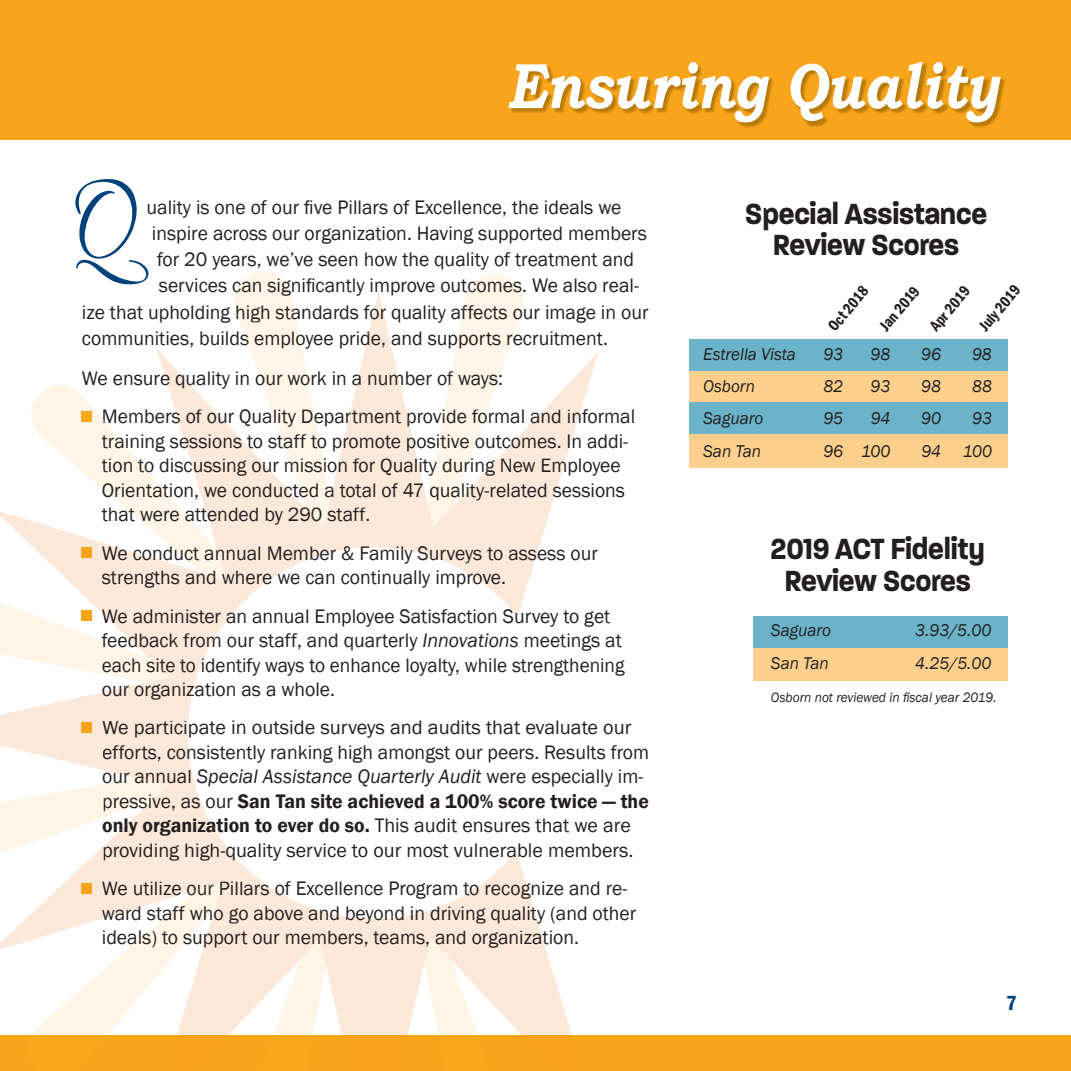
<style>
.page{position:relative;width:1071px;height:1071px;background:#fff}
.page>*{position:absolute;margin:0;border:0;box-sizing:border-box;transform-origin:0 0}
.t1{font:italic 700 64.23px "Bookman Old Style";color:#fff;scale:.84 1}
.t2{font:700 31.5px/31.5px "Paralucent";letter-spacing:-.01em;color:#231f20;text-align:center;scale:.89 1}
.t3{font:600 condensed 21px "Franklin Gothic";color:#004279}
.t4{font:20.12px/24.5px "Franklin Gothic";color:#231f20}
.t5{font:20.12px/24.5px "Franklin Gothic";color:#231f20;scale:.96 1}
.t6{font:italic 17.5px "Franklin Gothic";color:#231f20}
.t7{font:600 condensed 15.75px "Franklin Gothic";color:#231f20}
.t8{font:italic 14px "Franklin Gothic";color:#231f20;scale:.95 1}
.s1{font-style:italic}
.s2{font-weight:600}
</style>
<div class="page">
<div style="left:689px;top:365px;width:319px;height:103px;background:#fdcf8c"></div>
<div style="left:753px;top:635px;width:255px;height:45px;background:#fdcf8c"></div>
<div style="left:689px;top:339px;width:319px;height:32px;background:#6bb3c8"></div>
<div style="left:753px;top:616px;width:255px;height:31px;background:#6bb3c8"></div>
<div style="left:689px;top:402px;width:319px;height:32px;background:#6bb3c8"></div>
<div style="left:0;top:1035px;width:1071px;height:36px;background:#f9a51b"></div>
<div style="left:0;top:0;width:1071px;height:140px;background:#f9a51b"></div>
<img style="left:511px;top:63px;width:494px;height:65px">
<svg style="left:0;top:352px;width:599px;height:418px"></svg>
<svg style="left:0;top:603px;width:520px;height:97px"></svg>
<div style="left:82px;top:723px;width:10px;height:10px;background:#f9a31b"></div>
<svg style="left:103px;top:721px;width:85px;height:17px"></svg>
<div style="left:103px;top:745px;width:87px;height:18px;background:#fbe8d8"></div>
<svg style="left:0;top:770px;width:572px;height:265px"></svg>
<svg style="left:28px;top:271px;width:553px;height:317px"></svg>
<h1 class="t1" style="left:507px;top:39px;width:586px">Ensuring Quality</h1>
<p class="t4" style="left:147px;top:194px;width:502px;line-height:26.2px">uality is one of our five Pillars of Excellence, the ideals we inspire across our organization. Having supported members for 20 years, we’ve seen how the quality of treatment and</p>
<p class="t4" style="left:82px;top:273px;width:568px;line-height:26.2px;text-indent:77px">services can significantly improve outcomes. We also real&shy;ize that upholding high standards for quality affects our image in our communities, builds employee pride, and supports recruitment.</p>
<p class="t4" style="left:102px;top:360px;width:535px;line-height:38.3px;text-indent:-20px">We ensure quality in our work in a number of ways:<br>Members of our Quality Department provide formal and informal</p>
<p class="t4" style="left:102px;top:429px;width:528px">training sessions to staff to promote positive outcomes. In addi&shy;tion to discussing our mission for Quality during New Employee Orientation, we conducted a total of 47 quality-related sessions that were attended by 290 staff.</p>
<p class="t4" style="left:102px;top:541px;width:498px">We conduct annual Member &amp; Family Surveys to assess our strengths and where we can continually improve.</p>
<p class="t4" style="left:102px;top:604px;width:510px">We administer an annual Employee Satisfaction Survey to get</p>
<p class="t5" style="left:102px;top:653px;width:546px">each site to identify ways to enhance loyalty, while strengthening our organization as a whole.</p>
<p class="t4" style="left:102px;top:716px;width:549px">We participate in outside surveys and audits that evaluate our efforts, consistently ranking high amongst our peers. Results from</p>
<p class="t4" style="left:521px;top:429px;width:18px">m</p>
<p class="t4" style="left:521px;top:429px;width:18px">m</p>
<p class="t4" style="left:521px;top:429px;width:18px">m</p>
<p class="t4" style="left:102px;top:629px;width:521px">feedback from our staff, and quarterly <span class="s1">Innovations</span> meetings at</p>
<p class="t4" style="left:102px;top:765px;width:548px">our annual <span class="s1">Special Assistance Quarterly Audit</span> were especially im&shy;pressive, as our <span class="s2">San Tan site achieved a 100% score twice — the only organization to ever do so.</span> This audit ensures that we are</p>
<p class="t4" style="left:102px;top:831px;width:533px;line-height:38.3px">providing high-quality service to our most vulnerable members.<br>We utilize our Pillars of Excellence Program to recognize and re-</p>
<p class="t4" style="left:102px;top:901px;width:536px">ward staff who go above and beyond in driving quality (and other ideals) to support our members, teams, and organization.</p>
<h2 class="t2" style="left:745px;top:198px;width:274px">Special Assistance<br>Review Scores</h2>
<p class="t7" style="left:823px;top:322px;width:55px;rotate:-50deg">Oct 2018</p>
<p class="t7" style="left:875px;top:322px;width:55px;rotate:-50deg">Jan 2019</p>
<p class="t7" style="left:925px;top:322px;width:55px;rotate:-50deg">Apr 2019</p>
<p class="t7" style="left:974px;top:322px;width:56px;rotate:-50deg">July 2019</p>
<p class="t6" style="left:703px;top:343px;width:94px">Estrella Vista</p>
<p class="t6" style="left:823px;top:343px;width:21px">93</p>
<p class="t6" style="left:871px;top:343px;width:21px">98</p>
<p class="t6" style="left:921px;top:343px;width:21px">96</p>
<p class="t6" style="left:972px;top:343px;width:21px">98</p>
<p class="t6" style="left:703px;top:375px;width:53px">Osborn</p>
<p class="t6" style="left:823px;top:375px;width:21px">82</p>
<p class="t6" style="left:871px;top:375px;width:21px">93</p>
<p class="t6" style="left:921px;top:375px;width:21px">98</p>
<p class="t6" style="left:972px;top:375px;width:21px">88</p>
<p class="t6" style="left:703px;top:408px;width:62px">Saguaro</p>
<p class="t6" style="left:823px;top:408px;width:21px">95</p>
<p class="t6" style="left:871px;top:408px;width:21px">94</p>
<p class="t6" style="left:921px;top:408px;width:21px">90</p>
<p class="t6" style="left:972px;top:408px;width:21px">93</p>
<p class="t6" style="left:703px;top:440px;width:59px">San Tan</p>
<p class="t6" style="left:823px;top:440px;width:69px">96 100</p>
<p class="t6" style="left:921px;top:440px;width:72px">94 100</p>
<h2 class="t2" style="left:771px;top:533px;width:242px">2019 ACT Fidelity<br>Review Scores</h2>
<p class="t6" style="left:771px;top:619px;width:62px">Saguaro</p>
<p class="t6" style="left:915px;top:619px;width:78px">3.93/5.00</p>
<p class="t6" style="left:771px;top:652px;width:59px">San Tan</p>
<p class="t6" style="left:915px;top:652px;width:78px">4.25/5.00</p>
<p class="t8" style="left:771px;top:688px;width:239px">Osborn not reviewed in fiscal year 2019.</p>
<p class="t3" style="left:1006px;top:989px;width:12px">7</p>
</div>
